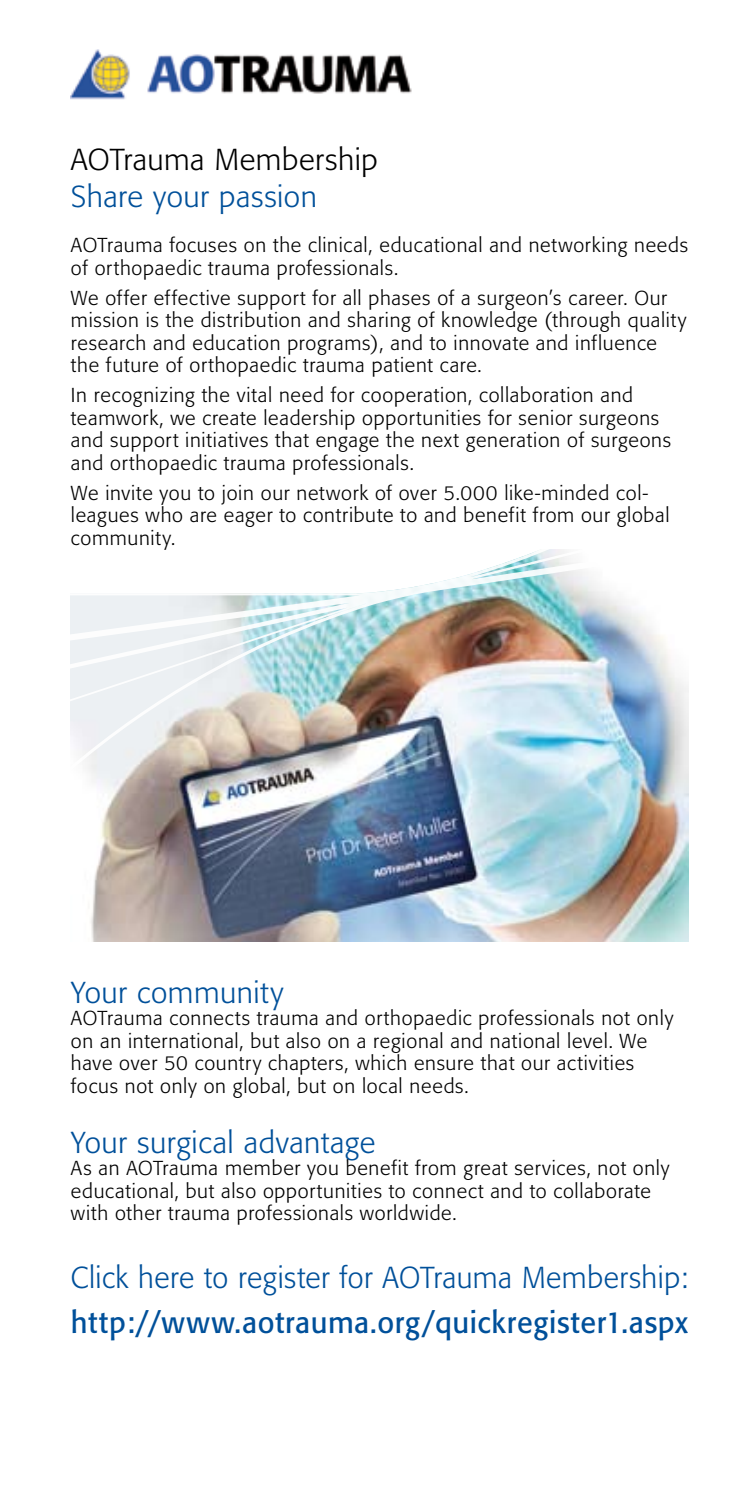
<style>
.page{position:relative;width:745px;height:1489px;background:#fff}
.page>*{position:absolute;margin:0;border:0;box-sizing:border-box;transform-origin:0 0}
.t1{font:300 30px "Formata BQ";letter-spacing:.015em;color:#00509a}
.t2{font:30px "Formata BQ";letter-spacing:.025em;color:#00509a;scale:.96 1}
.t3{font:300 30px "Formata BQ";letter-spacing:.015em;color:#000}
.t4{font:300 20px/22.5px "Formata BQ";letter-spacing:.035em;color:#000}
</style>
<div class="page">
<img style="left:71px;top:50px;width:341px;height:50px">
<img style="left:91px;top:819px;width:596px;height:122px">
<img style="left:70px;top:549px;width:619px;height:270px">
<h1 class="t3" style="left:71px;top:142px;width:308px">AOTrauma Membership</h1>
<h1 class="t1" style="left:71px;top:179px;width:247px">Share your passion</h1>
<p class="t4" style="left:71px;top:234px;width:618px">AOTrauma focuses on the clinical, educational and networking needs of orthopaedic trauma professionals.</p>
<p class="t4" style="left:71px;top:287px;width:616px">We offer effective support for all phases of a surgeon’s career. Our mission is the distribution and sharing of knowledge (through quality research and education programs), and to innovate and influence the future of orthopaedic trauma patient care.</p>
<p class="t4" style="left:71px;top:384px;width:601px">In recognizing the vital need for cooperation, collaboration and teamwork, we create leadership opportunities for senior surgeons and support initiatives that engage the next generation of surgeons and orthopaedic trauma professionals.</p>
<p class="t4" style="left:71px;top:482px;width:599px">We invite you to join our network of over 5.000 like-minded col&shy;leagues who are eager to contribute to and benefit from our global community.</p>
<h1 class="t1" style="left:71px;top:974px;width:214px">Your community</h1>
<p class="t4" style="left:71px;top:1007px;width:603px">AOTrauma connects trauma and orthopaedic professionals not only on an international, but also on a regional and national level. We have over 50 country chapters, which ensure that our activities focus not only on global, but on local needs.</p>
<h1 class="t1" style="left:71px;top:1124px;width:306px">Your surgical advantage</h1>
<p class="t4" style="left:71px;top:1157px;width:600px">As an AOTrauma member you benefit from great services, not only educational, but also opportunities to connect and to collaborate with other trauma professionals worldwide.</p>
<h1 class="t1" style="left:71px;top:1259px;width:618px">Click here to register for AOTrauma Membership:</h1>
<h1 class="t2" style="left:71px;top:1303px;width:644px">http://www.aotrauma.org/quickregister1.aspx</h1>
</div>
